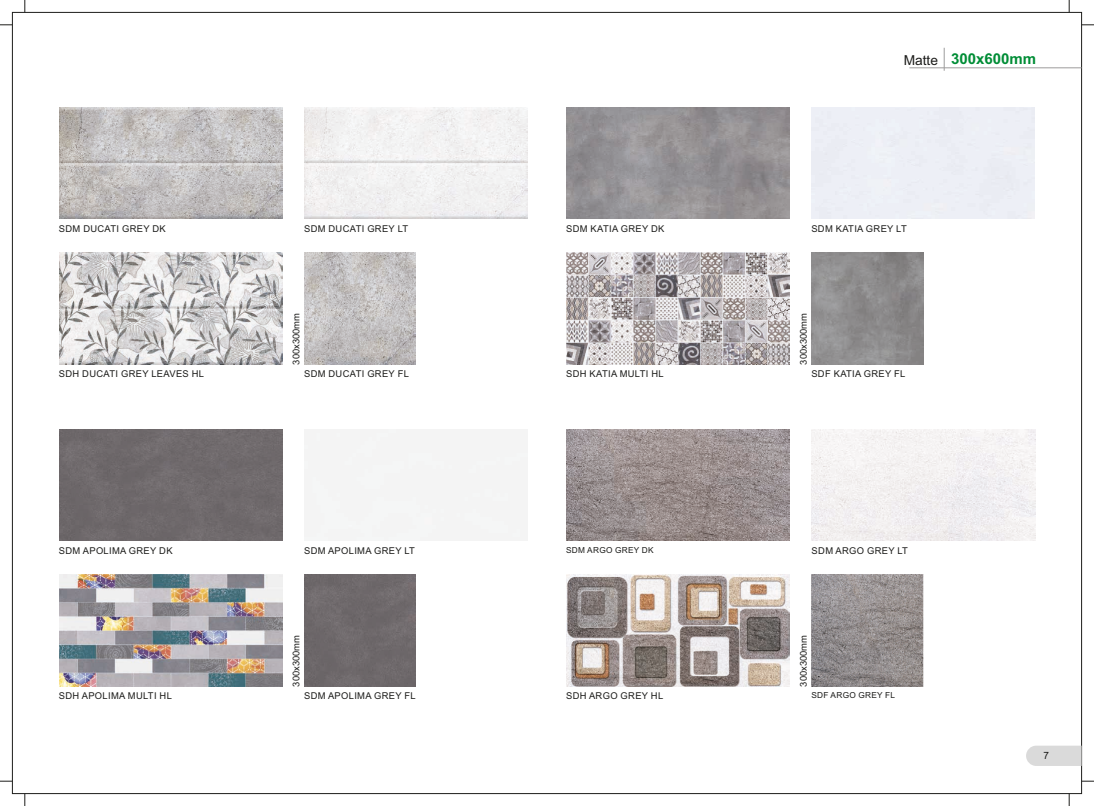
<style>
.page{position:relative;width:1094px;height:806px;background:#fff}
.page>*{position:absolute;margin:0;border:0;box-sizing:border-box;transform-origin:0 0}
.t1{font:700 15px "Arial";color:#008d36}
.t2{font:10px "Arial";color:#1d1d1b}
.t3{font:9.38px "Arial";letter-spacing:.035em;color:#1d1d1b}
.t4{font:9.38px "Arial";color:#1d1d1b}
.t5{font:8.25px "Arial";letter-spacing:.035em;color:#1d1d1b}
.s1{font-weight:400;font-size:13.75px;color:#1d1d1b}
</style>
<div class="page">
<svg style="left:1068px;top:0;width:1px;height:12px"></svg>
<svg style="left:1081px;top:24px;width:13px;height:1px"></svg>
<svg style="left:1068px;top:793px;width:1px;height:13px"></svg>
<svg style="left:1081px;top:780px;width:13px;height:1px"></svg>
<svg style="left:24px;top:0;width:1px;height:12px"></svg>
<svg style="left:24px;top:793px;width:1px;height:13px"></svg>
<img style="left:59px;top:107px;width:223px;height:112px">
<img style="left:304px;top:252px;width:112px;height:112px">
<img style="left:59px;top:252px;width:223px;height:112px">
<img style="left:304px;top:107px;width:223px;height:112px">
<img style="left:566px;top:252px;width:223px;height:112px">
<img style="left:811px;top:252px;width:112px;height:112px">
<img style="left:59px;top:574px;width:223px;height:112px">
<div style="left:59px;top:429px;width:223px;height:112px;background:#6f696c"></div>
<img style="left:812px;top:429px;width:223px;height:112px">
<img style="left:566px;top:429px;width:223px;height:112px">
<img style="left:566px;top:574px;width:223px;height:112px">
<svg style="left:1026px;top:745px;width:55px;height:21px"></svg>
<div style="left:304px;top:574px;width:112px;height:112px;background:#6e696b"></div>
<img style="left:811px;top:574px;width:112px;height:112px">
<hr style="left:909px;top:67px;width:172px;height:1px;background:#9d9c9c">
<svg style="left:944px;top:48px;width:1px;height:23px"></svg>
<svg style="left:0;top:780px;width:12px;height:1px"></svg>
<svg style="left:0;top:24px;width:12px;height:1px"></svg>
<p class="t3" style="left:59px;top:225px;width:108px">SDM DUCATI GREY DK</p>
<p class="t3" style="left:304px;top:225px;width:106px">SDM DUCATI GREY LT</p>
<h1 class="t1" style="left:903px;top:53px;width:134px"><span class="s1">Matte</span> 300x600mm</h1>
<p class="t3" style="left:566px;top:225px;width:100px">SDM KATIA GREY DK</p>
<p class="t3" style="left:811px;top:225px;width:97px">SDM KATIA GREY LT</p>
<p class="t4" style="left:293px;top:364px;width:53px;rotate:-90deg">300x300mm</p>
<p class="t4" style="left:800px;top:364px;width:53px;rotate:-90deg">300x300mm</p>
<p class="t3" style="left:59px;top:370px;width:147px">SDH DUCATI GREY LEAVES HL</p>
<p class="t3" style="left:304px;top:370px;width:106px">SDM DUCATI GREY FL</p>
<p class="t3" style="left:566px;top:370px;width:99px">SDH KATIA MULTI HL</p>
<p class="t3" style="left:811px;top:370px;width:96px">SDF KATIA GREY FL</p>
<p class="t3" style="left:59px;top:547px;width:115px">SDM APOLIMA GREY DK</p>
<p class="t3" style="left:304px;top:547px;width:112px">SDM APOLIMA GREY LT</p>
<p class="t5" style="left:566px;top:547px;width:89px">SDM ARGO GREY DK</p>
<p class="t3" style="left:811px;top:547px;width:98px">SDM ARGO GREY LT</p>
<p class="t3" style="left:59px;top:692px;width:114px">SDH APOLIMA MULTI HL</p>
<p class="t4" style="left:293px;top:686px;width:53px;rotate:-90deg">300x300mm</p>
<p class="t3" style="left:304px;top:692px;width:113px">SDM APOLIMA GREY FL</p>
<p class="t3" style="left:566px;top:692px;width:99px">SDH ARGO GREY HL</p>
<p class="t4" style="left:800px;top:686px;width:53px;rotate:-90deg">300x300mm</p>
<p class="t5" style="left:811px;top:692px;width:85px">SDF ARGO GREY FL</p>
<p class="t2" style="left:1043px;top:752px;width:7px">7</p>
</div>
